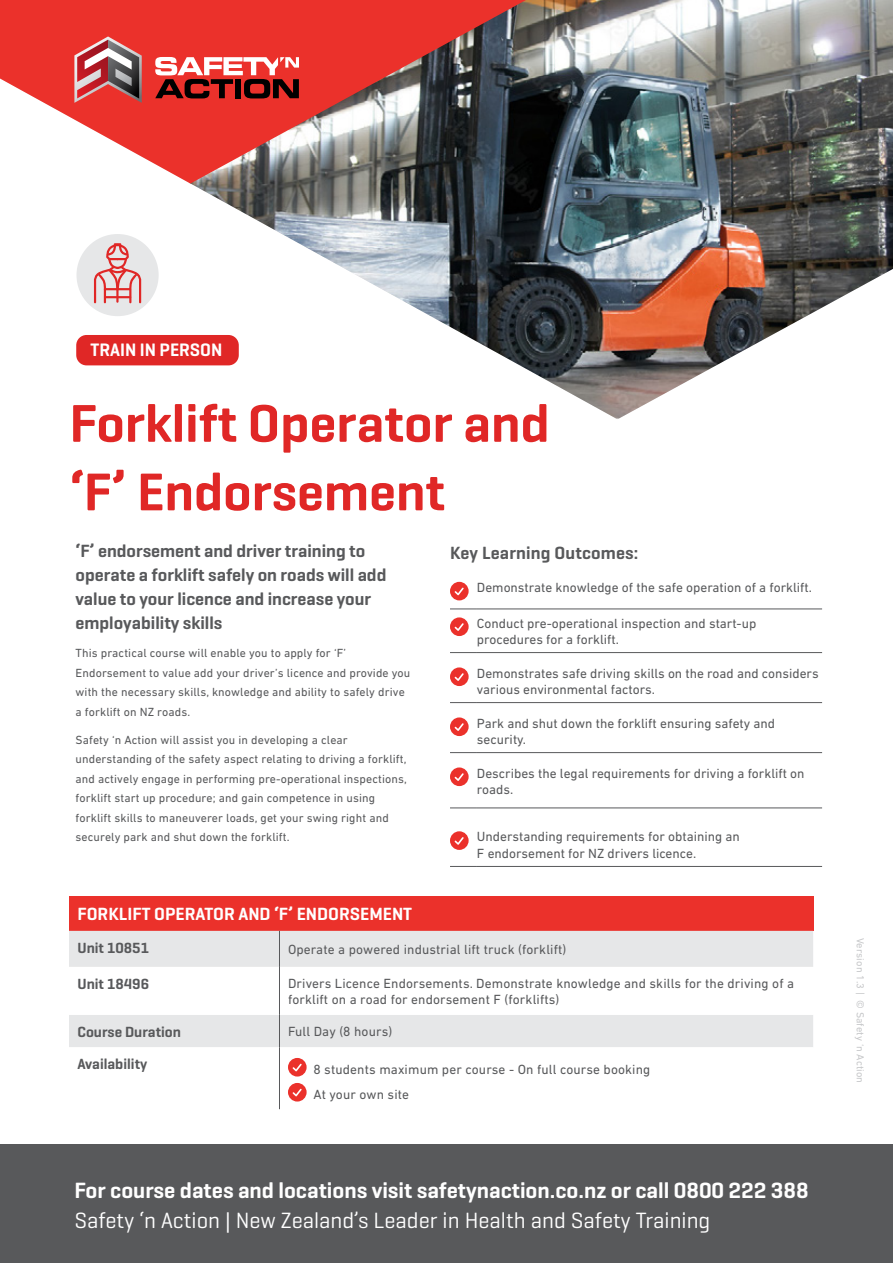
<style>
.page{position:relative;width:893px;height:1263px;background:#fff}
.page>*{position:absolute;margin:0;border:0;box-sizing:border-box;transform-origin:0 0}
.t1{font:600 54px/68.6px "Geogrotesque";color:#e02726}
.t2{font:600 22.5px "Geogrotesque";color:#fff}
.t3{font:22.5px "Geogrotesque";color:#fff}
.t4{font:600 18.3px "Geogrotesque";color:#fff}
.t5{font:600 18px/24px "Geogrotesque";color:#58595b}
.t6{font:600 18px "Geogrotesque";color:#fff}
.t7{font:600 15px "Geogrotesque";color:#58595b}
.t8{font:13.5px/16.5px "DIN Next LT Pro";color:#58595b}
.t9{font:12px/19.5px "DIN Next LT Pro";letter-spacing:.01em;color:#58595b}
.t10{font:10.5px "DIN Next LT Pro";letter-spacing:.01em;color:#c7c8ca}
</style>
<div class="page">
<img style="left:189px;top:0;width:704px;height:418px">
<div style="left:0;top:1144px;width:893px;height:119px;background:#58595b"></div>
<svg style="left:450px;top:608px;width:27px;height:1px"></svg>
<hr style="left:477px;top:608px;width:345px;height:1px;background:#58595b">
<svg style="left:450px;top:652px;width:27px;height:1px"></svg>
<hr style="left:477px;top:652px;width:345px;height:1px;background:#58595b">
<svg style="left:450px;top:582px;width:19px;height:18px"></svg>
<svg style="left:450px;top:617px;width:19px;height:19px"></svg>
<svg style="left:450px;top:702px;width:27px;height:1px"></svg>
<hr style="left:477px;top:702px;width:345px;height:1px;background:#58595b">
<svg style="left:450px;top:667px;width:19px;height:19px"></svg>
<svg style="left:450px;top:752px;width:27px;height:1px"></svg>
<hr style="left:477px;top:752px;width:345px;height:1px;background:#58595b">
<svg style="left:450px;top:717px;width:19px;height:19px"></svg>
<svg style="left:450px;top:807px;width:27px;height:1px"></svg>
<hr style="left:477px;top:807px;width:345px;height:1px;background:#58595b">
<svg style="left:450px;top:767px;width:19px;height:19px"></svg>
<svg style="left:450px;top:866px;width:27px;height:1px"></svg>
<hr style="left:477px;top:866px;width:345px;height:1px;background:#58595b">
<svg style="left:450px;top:831px;width:19px;height:19px"></svg>
<div style="left:69px;top:896px;width:744px;height:35px;background:#eb312b"></div>
<div style="left:69px;top:931px;width:744px;height:116px;background:#e6e7e8"></div>
<svg style="left:69px;top:967px;width:744px;height:48px"></svg>
<hr style="left:279px;top:931px;width:1px;height:36px;background:#58595b">
<hr style="left:279px;top:967px;width:1px;height:48px;background:#58595b">
<hr style="left:279px;top:1015px;width:1px;height:32px;background:#58595b">
<hr style="left:279px;top:1047px;width:1px;height:62px;background:#58595b">
<svg style="left:288px;top:1058px;width:19px;height:18px"></svg>
<svg style="left:288px;top:1083px;width:19px;height:18px"></svg>
<div style="left:76px;top:335px;width:163px;height:30px;background:#e02726;border-radius:10px"></div>
<div style="left:76px;top:234px;width:83px;height:82px;background:#e6e7e8;border-radius:50%"></div>
<svg style="left:94px;top:243px;width:47px;height:60px"></svg>
<svg style="left:0;top:0;width:565px;height:184px;background:#b35b58"></svg>
<svg style="left:74px;top:36px;width:68px;height:67px;background:#b86263"></svg>
<svg style="left:155px;top:57px;width:144px;height:41px"></svg>
<h3 class="t4" style="left:91px;top:338px;width:133px">TRAIN IN PERSON</h3>
<h1 class="t1" style="left:69px;top:389px;width:482px">Forklift Operator and ‘F’ Endorsement</h1>
<h3 class="t5" style="left:76px;top:539px;width:312px">‘F’ endorsement and driver training to operate a forklift safely on roads will add value to your licence and increase your employability skills</h3>
<p class="t9" style="left:76px;top:643px;width:336px">This practical course will enable you to apply for ‘F’ Endorsement to value add your driver’s licence and provide you with the necessary skills, knowledge and ability to safely drive a forklift on NZ roads.</p>
<p class="t9" style="left:76px;top:730px;width:333px">Safety ‘n Action will assist you in developing a clear understanding of the safety aspect relating to driving a forklift, and actively engage in performing pre-operational inspections, forklift start up procedure; and gain competence in using forklift skills to maneuverer loads, get your swing right and securely park and shut down the forklift.</p>
<h3 class="t5" style="left:450px;top:540px;width:190px">Key Learning Outcomes:</h3>
<p class="t8" style="left:477px;top:579px;width:337px">Demonstrate knowledge of the safe operation of a forklift.</p>
<p class="t8" style="left:477px;top:614px;width:281px">Conduct pre-operational inspection and start-up procedures for a forklift.</p>
<p class="t8" style="left:477px;top:664px;width:343px">Demonstrates safe driving skills on the road and considers various environmental factors.</p>
<p class="t8" style="left:477px;top:715px;width:300px">Park and shut down the forklift ensuring safety and security.</p>
<p class="t8" style="left:477px;top:765px;width:329px">Describes the legal requirements for driving a forklift on roads.</p>
<p class="t8" style="left:477px;top:828px;width:264px">Understanding requirements for obtaining an<br>F endorsement for NZ drivers licence.</p>
<h3 class="t6" style="left:78px;top:903px;width:336px">FORKLIFT OPERATOR AND ‘F’ ENDORSEMENT</h3>
<p class="t7" style="left:78px;top:938px;width:73px">Unit 10851</p>
<p class="t8" style="left:288px;top:941px;width:280px">Operate a powered industrial lift truck (forklift)</p>
<p class="t7" style="left:78px;top:974px;width:73px">Unit 18496</p>
<p class="t8" style="left:288px;top:975px;width:508px">Drivers Licence Endorsements. Demonstrate knowledge and skills for the driving of a forklift on a road for endorsement F (forklifts)</p>
<p class="t7" style="left:78px;top:1022px;width:105px">Course Duration</p>
<p class="t8" style="left:288px;top:1023px;width:106px">Full Day (8 hours)</p>
<p class="t7" style="left:78px;top:1055px;width:71px">Availability</p>
<p class="t8" style="left:313px;top:1056px;width:338px;line-height:25px">8 students maximum per course - On full course booking<br>At your own site</p>
<h2 class="t2" style="left:74px;top:1176px;width:736px">For course dates and locations visit safetynaction.co.nz or call 0800 222 388</h2>
<h2 class="t3" style="left:74px;top:1206px;width:637px">Safety ‘n Action | New Zealand’s Leader in Health and Safety Training</h2>
<p class="t10" style="left:866px;top:938px;width:147px;rotate:90deg">Version 1.3 | © Safety ‘n Action</p>
</div>
